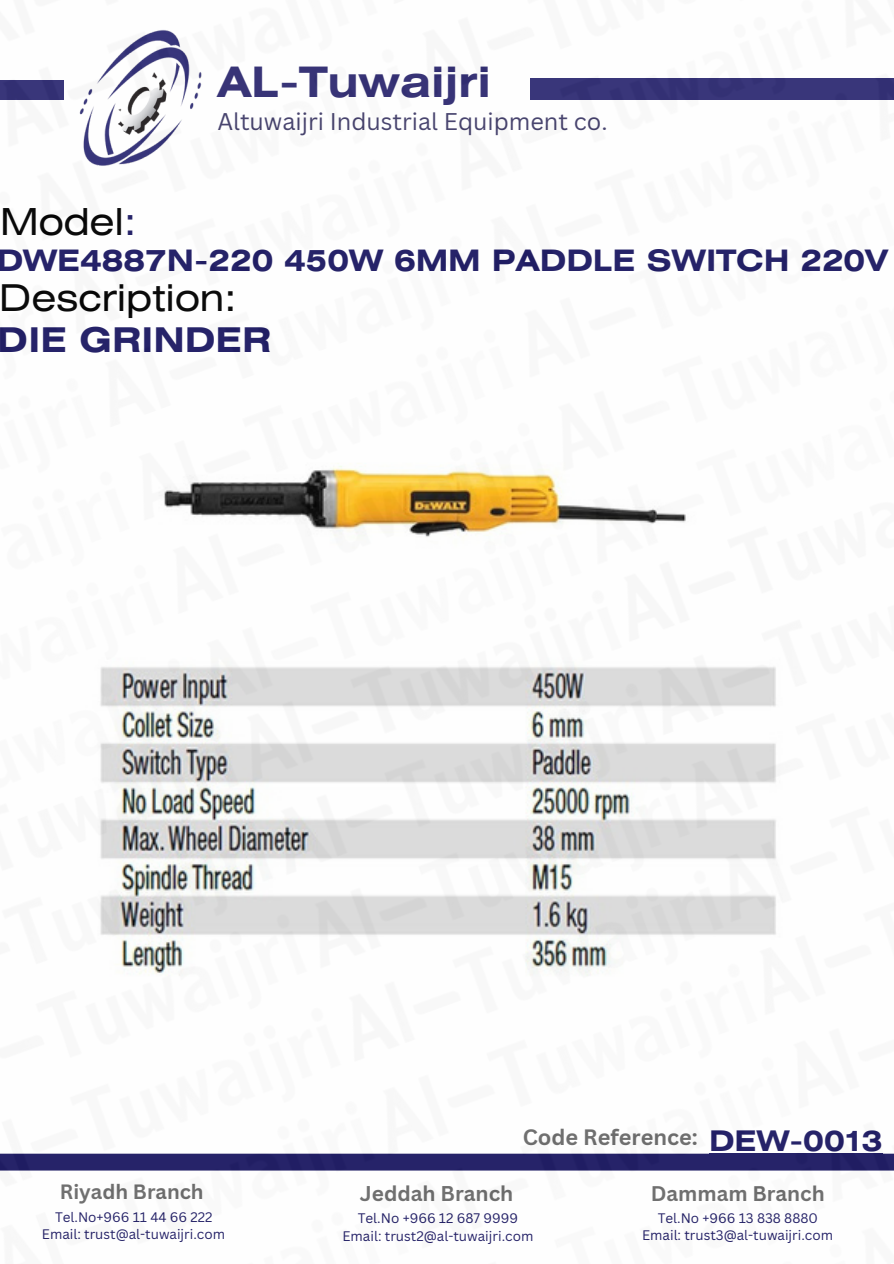
<style>
.page{position:relative;width:894px;height:1264px;background:#fff}
.page>*{position:absolute;margin:0;border:0;box-sizing:border-box;transform-origin:0 0}
.t1{font:700 41.85px "Helios Ext";color:#2f2b71}
.t2{font:37.2px "Helios Ext";color:#000}
.t3{font:36.9px "Helios Ext";color:#000}
.t4{font:700 34.05px "Helios Ext";color:#1c1962}
.t5{font:700 29.55px "Helios Ext";color:#1c1962}
.t6{font:700 28.35px "Helios Ext";color:#1c1962}
.t7{font:23.55px "Canva Sans";color:#413d69}
.t8{font:700 21.75px "Canva Sans";color:#6a6a6a}
.t9{font:700 20.85px "Canva Sans";color:#6a6a6a}
.t10{font:700 20.55px "Canva Sans";color:#6a6a6a}
.t11{font:700 20.25px "Canva Sans";color:#6a6a6a}
.t12{font:13.5px "Canva Sans";color:#1c1962}
.s1{color:#1c1962}
</style>
<div class="page">
<img style="left:0;top:30px;width:893px;height:1141px">
<p class="t2" style="left:0;top:207px;width:138px">Model<span class="s1">:</span></p>
<p class="t1" style="left:217px;top:67px;width:275px">AL-Tuwaijri</p>
<p class="t7" style="left:217px;top:104px;width:391px">Altuwaijri Industrial Equipment co.</p>
<h1 class="t5" style="left:-3px;top:249px;width:892px">DWE4887N-220 450W 6MM PADDLE SWITCH 220V</h1>
<p class="t3" style="left:0;top:284px;width:238px">Description:</p>
<h6 class="t4" style="left:-2px;top:327px;width:275px">DIE GRINDER</h6>
<h3 class="t11" style="left:60px;top:1177px;width:145px">Riyadh Branch</h3>
<h4 class="t12" style="left:55px;top:1207px;width:159px">Tel.No+966 11 44 66 222</h4>
<h3 class="t12" style="left:42px;top:1224px;width:184px">Email: trust@al-tuwaijri.com</h3>
<p class="t8" style="left:522px;top:1121px;width:176px">Code Reference:</p>
<p class="t6" style="left:708px;top:1130px;width:175px">DEW-0013</p>
<p class="t9" style="left:360px;top:1178px;width:155px">Jeddah Branch</p>
<p class="t10" style="left:650px;top:1178px;width:175px">Dammam Branch</p>
<h2 class="t12" style="left:357px;top:1208px;width:162px">Tel.No +966 12 687 9999</h2>
<p class="t12" style="left:342px;top:1226px;width:192px">Email: trust2@al-tuwaijri.com</p>
<h4 class="t12" style="left:657px;top:1208px;width:162px">Tel.No +966 13 838 8880</h4>
<h5 class="t12" style="left:642px;top:1225px;width:192px">Email: trust3@al-tuwaijri.com</h5>
</div>
